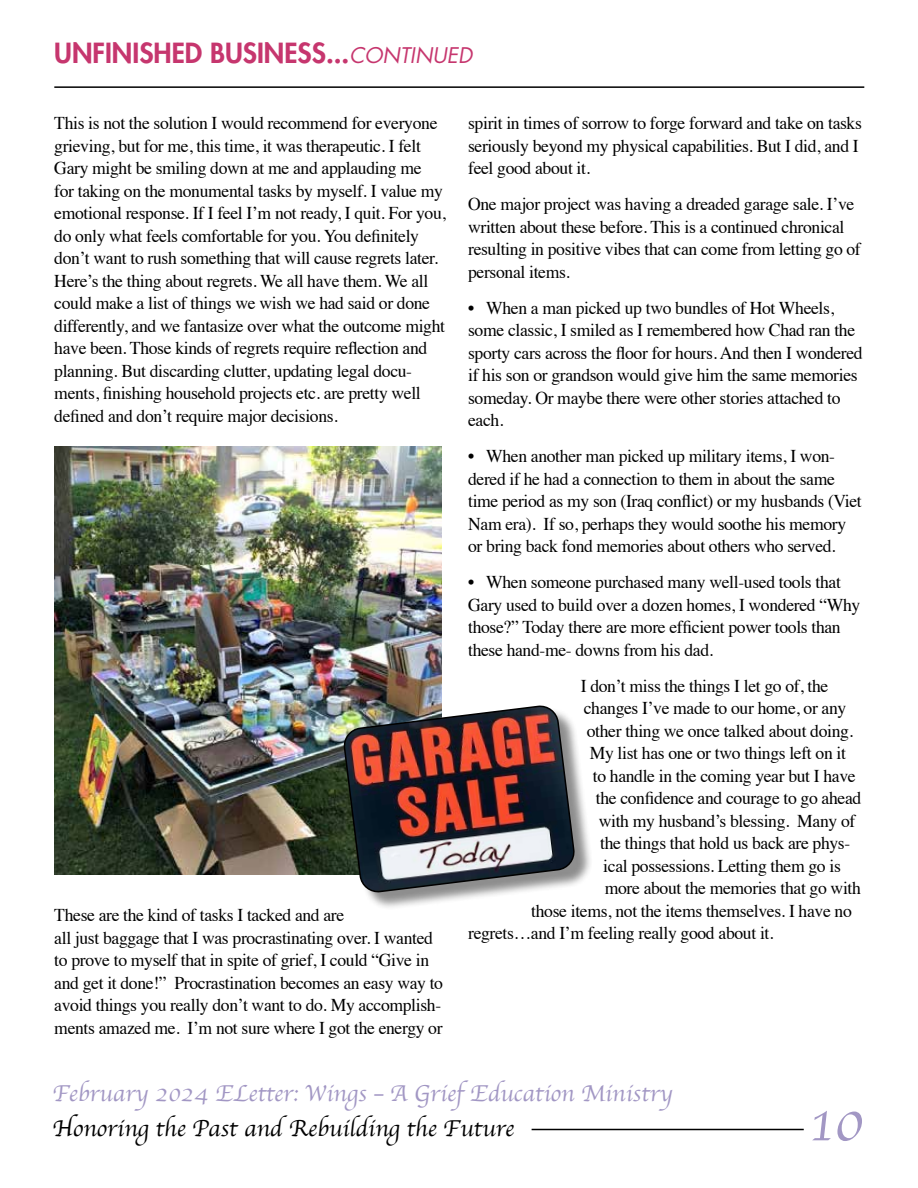
<style>
.page{position:relative;width:918px;height:1188px;background:#fff}
.page>*{position:absolute;margin:0;border:0;box-sizing:border-box;transform-origin:0 0}
.t1{font:57px "Apple Chancery";color:#a297c4}
.t2{font:800 27px "Futura Std";color:#c6366e}
.t3{font:24px "Apple Chancery";color:#a297c4}
.t4{font:24px "Apple Chancery";color:#000}
.t5{font:18px/22.5px "Times";letter-spacing:-.02em;color:#000}
.s1{font-weight:400;font-style:italic;font-size:21px}
</style>
<div class="page">
<hr style="left:532px;top:1129px;width:272px;height:1px;background:#000">
<hr style="left:54px;top:86px;width:810px;height:2px;background:#000">
<img style="left:54px;top:446px;width:388px;height:429px">
<div style="left:347px;top:708px;width:246px;height:203px;background:#000;opacity:.45"></div>
<img style="left:343px;top:705px;width:232px;height:188px">
<h2 class="t2" style="left:54px;top:36px;width:420px">UNFINISHED BUSINESS...<span class="s1">CONTINUED</span></h2>
<p class="t5" style="left:54px;top:110px;width:393px">This is not the solution I would recommend for everyone grieving, but for me, this time, it was therapeutic. I felt Gary might be smiling down at me and applauding me for taking on the monumental tasks by myself. I value my emotional response. If I feel I’m not ready, I quit. For you, do only what feels comfortable for you. You definitely don’t want to rush something that will cause regrets later.<br>Here’s the thing about regrets. We all have them. We all could make a list of things we wish we had said or done differently, and we fantasize over what the outcome might have been. Those kinds of regrets require reflection and planning. But discarding clutter, updating legal docu&shy;ments, finishing household projects etc. are pretty well defined and don’t require major decisions.</p>
<p class="t5" style="left:54px;top:902px;width:390px">These are the kind of tasks I tacked and are<br>all just baggage that I was procrastinating over. I wanted to prove to myself that in spite of grief, I could “Give in and get it done!” Procrastination becomes an easy way to avoid things you really don’t want to do. My accomplish&shy;ments amazed me. I’m not sure where I got the energy or</p>
<p class="t5" style="left:468px;top:110px;width:395px">spirit in times of sorrow to forge forward and take on tasks seriously beyond my physical capabilities. But I did, and I feel good about it.</p>
<p class="t5" style="left:468px;top:191px;width:394px">One major project was having a dreaded garage sale. I’ve written about these before. This is a continued chronical resulting in positive vibes that can come from letting go of personal items.</p>
<p class="t5" style="left:468px;top:295px;width:396px">• When a man picked up two bundles of Hot Wheels, some classic, I smiled as I remembered how Chad ran the sporty cars across the floor for hours. And then I wondered if his son or grandson would give him the same memories someday. Or maybe there were other stories attached to each.</p>
<p class="t5" style="left:468px;top:443px;width:395px">• When another man picked up military items, I won&shy;dered if he had a connection to them in about the same time period as my son (Iraq conflict) or my husbands (Viet Nam era). If so, perhaps they would soothe his memory or bring back fond memories about others who served.</p>
<p class="t5" style="left:468px;top:569px;width:394px">• When someone purchased many well-used tools that Gary used to build over a dozen homes, I wondered “Why those?” Today there are more efficient power tools than these hand-me- downs from his dad.</p>
<p class="t5" style="left:581px;top:673px;width:249px">I don’t miss the things I let go of, the</p>
<p class="t5" style="left:584px;top:695px;width:264px">changes I’ve made to our home, or any</p>
<p class="t5" style="left:587px;top:718px;width:268px">other thing we once talked about doing.</p>
<p class="t5" style="left:590px;top:740px;width:258px">My list has one or two things left on it</p>
<p class="t5" style="left:593px;top:763px;width:264px">to handle in the coming year but I have</p>
<p class="t5" style="left:596px;top:785px;width:267px">the confidence and courage to go ahead</p>
<p class="t5" style="left:599px;top:808px;width:258px">with my husband’s blessing. Many of</p>
<p class="t5" style="left:600px;top:830px;width:252px">the things that hold us back are phys-</p>
<p class="t5" style="left:603px;top:853px;width:239px">ical possessions. Letting them go is</p>
<p class="t5" style="left:605px;top:875px;width:258px">more about the memories that go with</p>
<p class="t5" style="left:531px;top:898px;width:322px">those items, not the items themselves. I have no</p>
<p class="t5" style="left:468px;top:920px;width:307px">regrets…and I’m feeling really good about it.</p>
<h3 class="t3" style="left:52px;top:1074px;width:622px">February 2024 ELetter: Wings – A Grief Education Ministry</h3>
<h3 class="t4" style="left:52px;top:1109px;width:463px">Honoring the Past and Rebuilding the Future</h3>
<h1 class="t1" style="left:809px;top:1077px;width:55px">10</h1>
</div>
